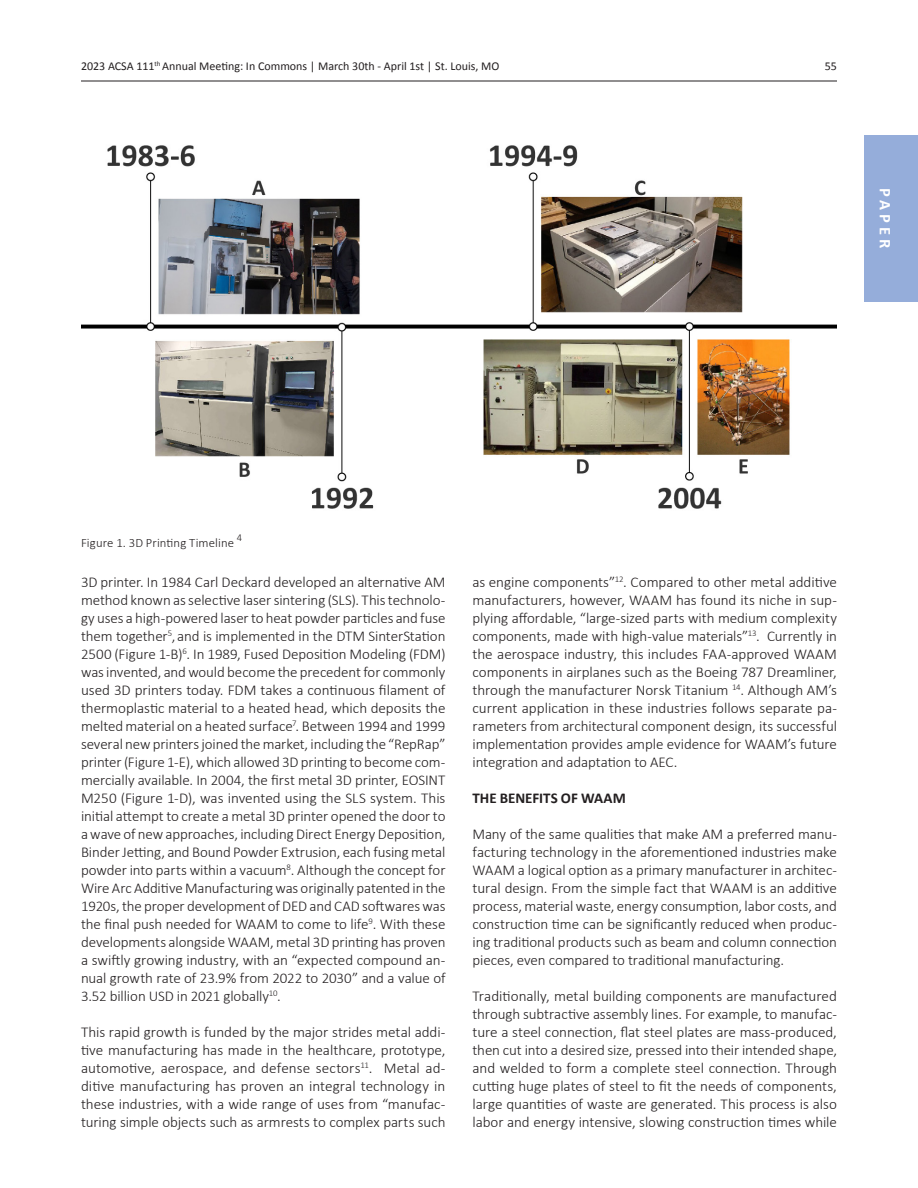
<style>
.page{position:relative;width:918px;height:1188px;background:#fff}
.page>*{position:absolute;margin:0;border:0;box-sizing:border-box;transform-origin:0 0}
.t1{font:700 16.5px "Calibri";letter-spacing:.235em;color:#fff}
._06_Main_Body_Text{font:300 15px/18px "Calibri";letter-spacing:-.005em;color:#231f20;text-align:justify}
._06_Main_Body_Text-2{font:700 15px "Calibri";color:#231f20}
._07_Caption_Text{font:300 12.75px "Calibri";letter-spacing:.005em;color:#231f20}
.t2{font:12px "Calibri";color:#231f20}
._07_Caption_Text-2{font:300 10.5px "Calibri";color:#231f20}
</style>
<div class="page">
<hr style="left:81px;top:81px;width:756px;height:1px;background:#231f20">
<div style="left:864px;top:135px;width:54px;height:166px;background:#95adda"></div>
<img style="left:81px;top:145px;width:756px;height:364px">
<p class="t2" style="left:81px;top:57px;width:420px">2023 ACSA 111<sup>th</sup> Annual Meeting: In Commons | March 30th - April 1st | St. Louis, MO</p>
<p class="t2" style="left:825px;top:57px;width:14px">55</p>
<p class="t1" style="left:897px;top:188px;width:61px;rotate:90deg">PAPER</p>
<p class="_07_Caption_Text-2" style="left:237px;top:531px;width:7px">4</p>
<p class="_07_Caption_Text" style="left:81px;top:535px;width:155px">Figure 1. 3D Printing Timeline</p>
<p class="_06_Main_Body_Text" style="left:81px;top:573px;width:366px">3D printer. In 1984 Carl Deckard developed an alternative AM method known as selective laser sintering (SLS). This technolo&shy;gy uses a high-powered laser to heat powder particles and fuse them together<sup>5</sup>,and is implemented in the DTM SinterStation 2500 (Figure 1-B)<sup>6</sup>. In 1989, Fused Deposition Modeling (FDM) was invented, and would become the precedent for commonly used 3D printers today. FDM takes a continuous filament of thermoplastic material to a heated head, which deposits the melted material on a heated surface<sup>7</sup>. Between 1994 and 1999 several new printers joined the market, including the “RepRap” printer (Figure 1-E), which allowed 3D printing to become com&shy;mercially available. In 2004, the first metal 3D printer, EOSINT M250 (Figure 1-D), was invented using the SLS system. This initial attempt to create a metal 3D printer opened the door to a wave of new approaches, including Direct Energy Deposition, Binder Jetting, and Bound Powder Extrusion, each fusing metal powder into parts within a vacuum<sup>8</sup>. Although the concept for Wire Arc Additive Manufacturing was originally patented in the 1920s, the proper development of DED and CAD softwares was the final push needed for WAAM to come to life<sup>9</sup>. With these developments alongside WAAM, metal 3D printing has proven a swiftly growing industry, with an “expected compound an&shy;nual growth rate of 23.9% from 2022 to 2030” and a value of 3.52 billion USD in 2021 globally<sup>10</sup>.</p>
<p class="_06_Main_Body_Text" style="left:81px;top:1023px;width:366px">This rapid growth is funded by the major strides metal addi&shy;tive manufacturing has made in the healthcare, prototype, automotive, aerospace, and defense sectors<sup>11</sup>. Metal ad&shy;ditive manufacturing has proven an integral technology in these industries, with a wide range of uses from “manufac&shy;turing simple objects such as armrests to complex parts such</p>
<p class="_06_Main_Body_Text" style="left:472px;top:573px;width:366px">as engine components”<sup>12</sup>. Compared to other metal additive manufacturers, however, WAAM has found its niche in sup&shy;plying affordable, “large-sized parts with medium complexity components, made with high-value materials”<sup>13</sup>. Currently in the aerospace industry, this includes FAA-approved WAAM components in airplanes such as the Boeing 787 Dreamliner, through the manufacturer Norsk Titanium <sup>14</sup>. Although AM’s current application in these industries follows separate pa&shy;rameters from architectural component design, its successful implementation provides ample evidence for WAAM’s future integration and adaptation to AEC.</p>
<p class="_06_Main_Body_Text-2" style="left:472px;top:788px;width:155px">THE BENEFITS OF WAAM</p>
<p class="_06_Main_Body_Text" style="left:472px;top:825px;width:366px">Many of the same qualities that make AM a preferred manu&shy;facturing technology in the aforementioned industries make WAAM a logical option as a primary manufacturer in architec&shy;tural design. From the simple fact that WAAM is an additive process, material waste, energy consumption, labor costs, and construction time can be significantly reduced when produc&shy;ing traditional products such as beam and column connection pieces, even compared to traditional manufacturing.</p>
<p class="_06_Main_Body_Text" style="left:472px;top:987px;width:366px">Traditionally, metal building components are manufactured through subtractive assembly lines. For example, to manufac&shy;ture a steel connection, flat steel plates are mass-produced, then cut into a desired size, pressed into their intended shape, and welded to form a complete steel connection. Through cutting huge plates of steel to fit the needs of components, large quantities of waste are generated. This process is also labor and energy intensive, slowing construction times while</p>
</div>
